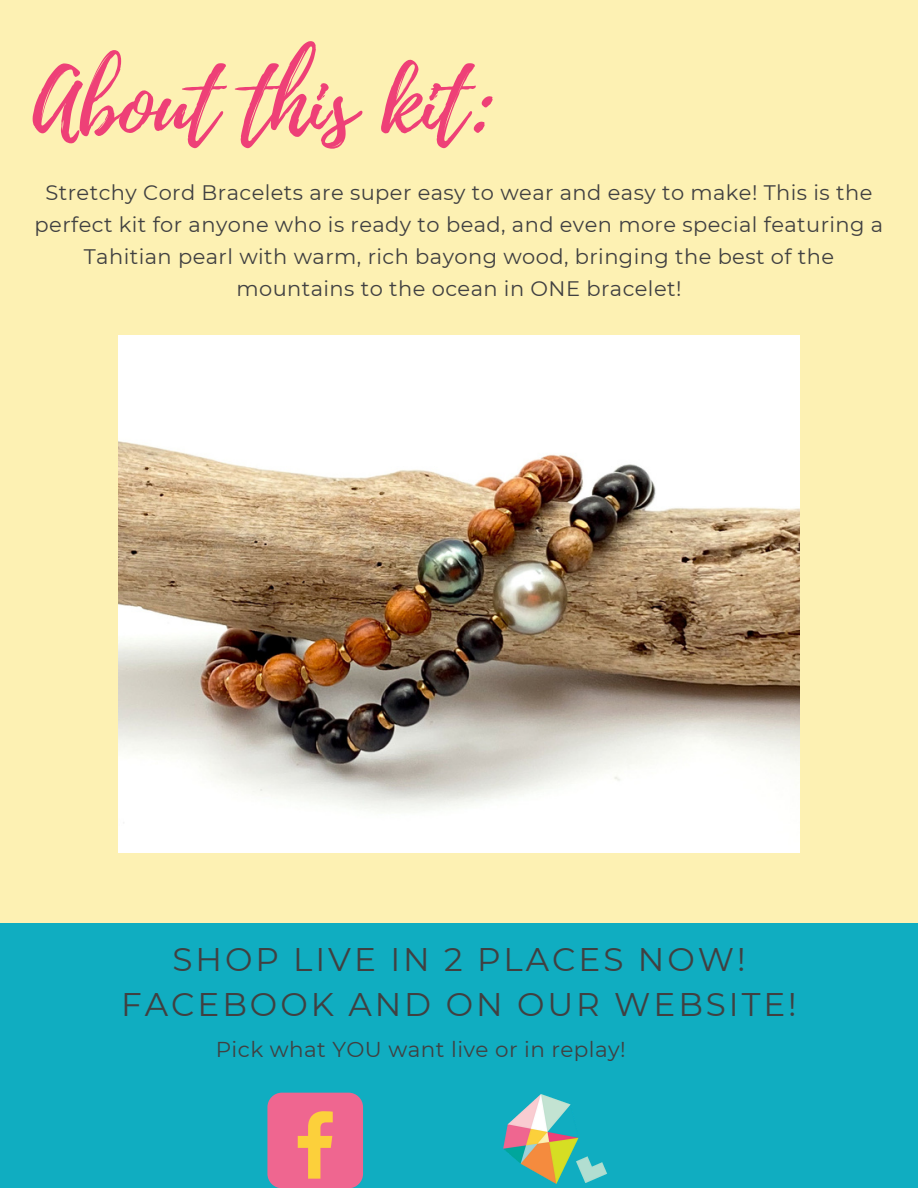
<style>
.page{position:relative;width:918px;height:1188px;background:#fdf1b3}
.page>*{position:absolute;margin:0;border:0;box-sizing:border-box;transform-origin:0 0}
.t1{font:90.15px "Playlist Script";color:#ee4077}
.t2{font:32.7px/45px "Montserrat";letter-spacing:.09em;color:#404041;text-align:center}
.t3{font:21.45px "Montserrat";letter-spacing:.02em;color:#404041}
.t4{font:21px/32.1px "Montserrat";letter-spacing:.02em;color:#404041;text-align:center}
</style>
<div class="page">
<div style="left:0;top:924px;width:918px;height:264px;background:#10adc1"></div>
<div style="left:267px;top:1093px;width:96px;height:95px;background:#ef6690;border-radius:15px"></div>
<svg style="left:298px;top:1111px;width:35px;height:68px"></svg>
<img style="left:503px;top:1094px;width:104px;height:90px">
<img style="left:119px;top:335px;width:680px;height:518px">
<h1 class="t1" style="left:33px;top:41px;width:464px">About this kit:</h1>
<p class="t4" style="left:35px;top:176px;width:850px">Stretchy Cord Bracelets are super easy to wear and easy to make! This is the perfect kit for anyone who is ready to bead, and even more special featuring a Tahitian pearl with warm, rich bayong wood, bringing the best of the mountains to the ocean in ONE bracelet!</p>
<h2 class="t2" style="left:121px;top:937px;width:677px">SHOP LIVE IN 2 PLACES NOW!<br>FACEBOOK AND ON OUR WEBSITE!</h2>
<p class="t3" style="left:216px;top:1036px;width:412px">Pick what YOU want live or in replay!</p>
</div>
